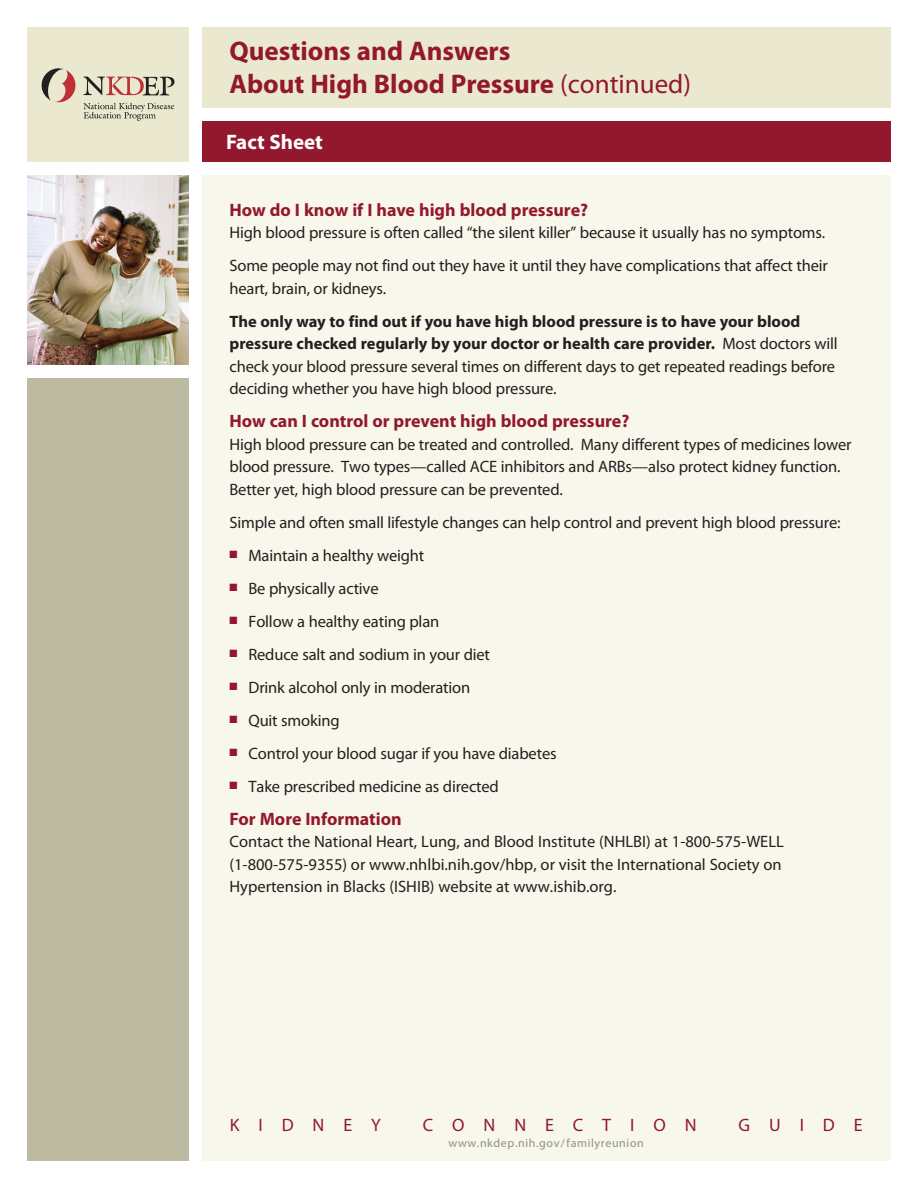
<style>
.page{position:relative;width:918px;height:1188px;background:#fff}
.page>*{position:absolute;margin:0;border:0;box-sizing:border-box;transform-origin:0 0}
.t1{font:700 27px/32.4px "Myriad Pro";color:#93182d}
.t2{font:700 21px "Myriad Pro";color:#fff}
.t3{font:700 18px "Myriad Pro";color:#93182d}
.t4{font:18px "Myriad Pro";letter-spacing:1.05em;color:#93182d}
.t5{font:16.5px/22.5px "Myriad Pro";letter-spacing:-.01em;color:#231f20}
.t6{font:12px "Myriad Pro";letter-spacing:.05em;color:#8f917f}
.s1{font-weight:400}
.s2{font-weight:700}
</style>
<div class="page">
<div style="left:202px;top:176px;width:689px;height:985px;background:#f8f7eb"></div>
<div style="left:202px;top:27px;width:689px;height:81px;background:#eae9cf"></div>
<div style="left:27px;top:378px;width:162px;height:783px;background:#bcbba2"></div>
<div style="left:202px;top:122px;width:689px;height:40px;background:#93182d"></div>
<div style="left:27px;top:27px;width:162px;height:135px;background:#eae9cf"></div>
<svg style="left:42px;top:68px;width:34px;height:34px"></svg>
<svg style="left:83px;top:76px;width:92px;height:19px"></svg>
<svg style="left:84px;top:103px;width:90px;height:18px"></svg>
<img style="left:27px;top:176px;width:162px;height:188px">
<h2 class="t1" style="left:229px;top:37px;width:463px">Questions and Answers<br>About High Blood Pressure <span class="s1">(continued)</span></h2>
<p class="t2" style="left:226px;top:134px;width:98px">Fact Sheet</p>
<h4 class="t3" style="left:230px;top:203px;width:360px">How do I know if I have high blood pressure?</h4>
<p class="t5" style="left:230px;top:223px;width:597px">High blood pressure is often called “the silent killer” because it usually has no symptoms.</p>
<p class="t5" style="left:230px;top:256px;width:600px">Some people may not find out they have it until they have complications that affect their heart, brain, or kidneys.</p>
<p class="t5" style="left:230px;top:311px;width:610px"><span class="s2">The only way to find out if you have high blood pressure is to have your blood pressure checked regularly by your doctor or health care provider.</span> Most doctors will check your blood pressure several times on different days to get repeated readings before deciding whether you have high blood pressure.</p>
<h4 class="t3" style="left:230px;top:415px;width:401px">How can I control or prevent high blood pressure?</h4>
<p class="t5" style="left:230px;top:434px;width:624px">High blood pressure can be treated and controlled. Many different types of medicines lower blood pressure. Two types—called ACE inhibitors and ARBs—also protect kidney function.<br>Better yet, high blood pressure can be prevented.</p>
<p class="t5" style="left:230px;top:512px;width:613px">Simple and often small lifestyle changes can help control and prevent high blood pressure:</p>
<p class="t5" style="left:230px;top:545px;width:196px"><sup>■</sup> Maintain a healthy weight</p>
<p class="t5" style="left:230px;top:578px;width:151px"><sup>■</sup> Be physically active</p>
<p class="t5" style="left:230px;top:611px;width:211px"><sup>■</sup> Follow a healthy eating plan</p>
<p class="t5" style="left:230px;top:644px;width:262px"><sup>■</sup> Reduce salt and sodium in your diet</p>
<p class="t5" style="left:230px;top:677px;width:242px"><sup>■</sup> Drink alcohol only in moderation</p>
<p class="t5" style="left:230px;top:710px;width:112px"><sup>■</sup> Quit smoking</p>
<p class="t5" style="left:230px;top:743px;width:329px"><sup>■</sup> Control your blood sugar if you have diabetes</p>
<p class="t5" style="left:230px;top:776px;width:271px"><sup>■</sup> Take prescribed medicine as directed</p>
<h4 class="t3" style="left:230px;top:812px;width:174px">For More Information</h4>
<p class="t5" style="left:230px;top:831px;width:556px">Contact the National Heart, Lung, and Blood Institute (NHLBI) at 1-800-575-WELL (1-800-575-9355) or www.nhlbi.nih.gov/hbp, or visit the International Society on<br>Hypertension in Blacks (ISHIB) website at www.ishib.org.</p>
<p class="t4" style="left:230px;top:1118px;width:153px">KIDNEY</p>
<p class="t4" style="left:423px;top:1118px;width:275px">CONNECTION</p>
<p class="t4" style="left:739px;top:1118px;width:126px">GUIDE</p>
<p class="t6" style="left:449px;top:1138px;width:197px">www.nkdep.nih.gov/ familyreunion</p>
</div>
